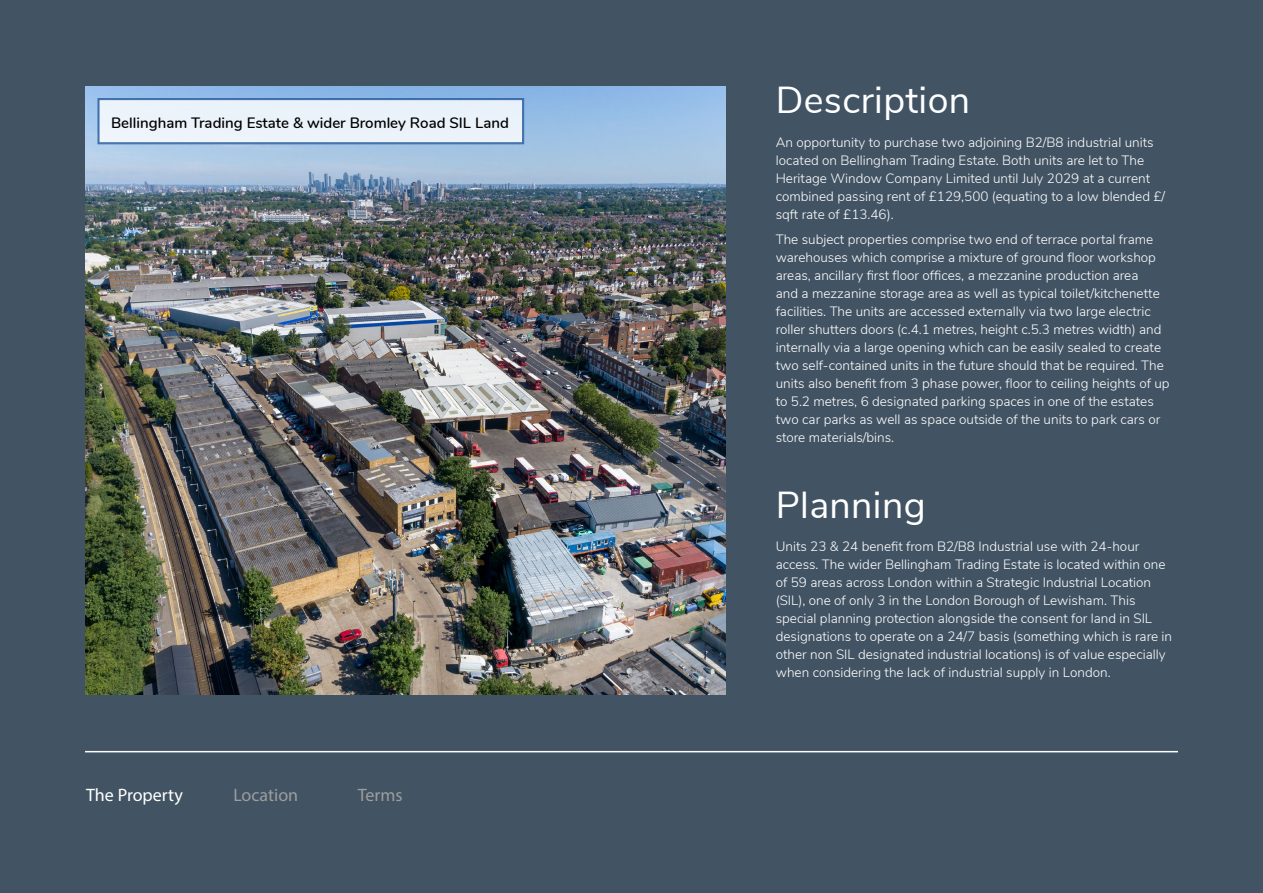
<style>
.page{position:relative;width:1263px;height:893px;background:#425363}
.page>*{position:absolute;margin:0;border:0;box-sizing:border-box;transform-origin:0 0}
.t1{font:37.5px "Nunito Sans";letter-spacing:.01em;color:#fff}
.t2{font:18px "Myriad Pro";color:#9d9d9c}
.t3{font:18px "Myriad Pro";color:#fff}
.t4{font:600 15px "Nunito";color:#000}
.t5{font:300 13.5px/18px "Nunito Sans";color:#fff}
</style>
<div class="page">
<hr style="left:85px;top:751px;width:1093px;height:1px;background:#fff">
<img style="left:86px;top:87px;width:640px;height:607px">
<div style="left:98px;top:98px;width:426px;height:46px;background:#ebf2fa"></div>
<div style="left:99px;top:99px;width:424px;height:44px;border:1px solid #275b9b"></div>
<p class="t4" style="left:111px;top:111px;width:399px">Bellingham Trading Estate &amp; wider Bromley Road SIL Land</p>
<h2 class="t3" style="left:86px;top:784px;width:98px">The Property</h2>
<h2 class="t2" style="left:233px;top:784px;width:66px">Location</h2>
<h2 class="t2" style="left:358px;top:784px;width:46px">Terms</h2>
<h1 class="t1" style="left:776px;top:73px;width:196px">Description</h1>
<p class="t5" style="left:776px;top:132px;width:391px">An opportunity to purchase two adjoining B2/B8 industrial units located on Bellingham Trading Estate. Both units are let to The Heritage Window Company Limited until July 2029 at a current combined passing rent of £129,500 (equating to a low blended £/ sqft rate of £13.46).</p>
<p class="t5" style="left:776px;top:229px;width:395px">The subject properties comprise two end of terrace portal frame warehouses which comprise a mixture of ground floor workshop areas, ancillary first floor offices, a mezzanine production area<br>and a mezzanine storage area as well as typical toilet/kitchenette facilities. The units are accessed externally via two large electric roller shutters doors (c.4.1 metres, height c.5.3 metres width) and internally via a large opening which can be easily sealed to create two self-contained units in the future should that be required. The units also benefit from 3 phase power, floor to ceiling heights of up to 5.2 metres, 6 designated parking spaces in one of the estates two car parks as well as space outside of the units to park cars or store materials/bins.</p>
<h1 class="t1" style="left:776px;top:478px;width:151px">Planning</h1>
<p class="t5" style="left:776px;top:537px;width:398px">Units 23 &amp; 24 benefit from B2/B8 Industrial use with 24-hour access. The wider Bellingham Trading Estate is located within one of 59 areas across London within a Strategic Industrial Location (SIL), one of only 3 in the London Borough of Lewisham. This special planning protection alongside the consent for land in SIL designations to operate on a 24/7 basis (something which is rare in other non SIL designated industrial locations) is of value especially when considering the lack of industrial supply in London.</p>
</div>
